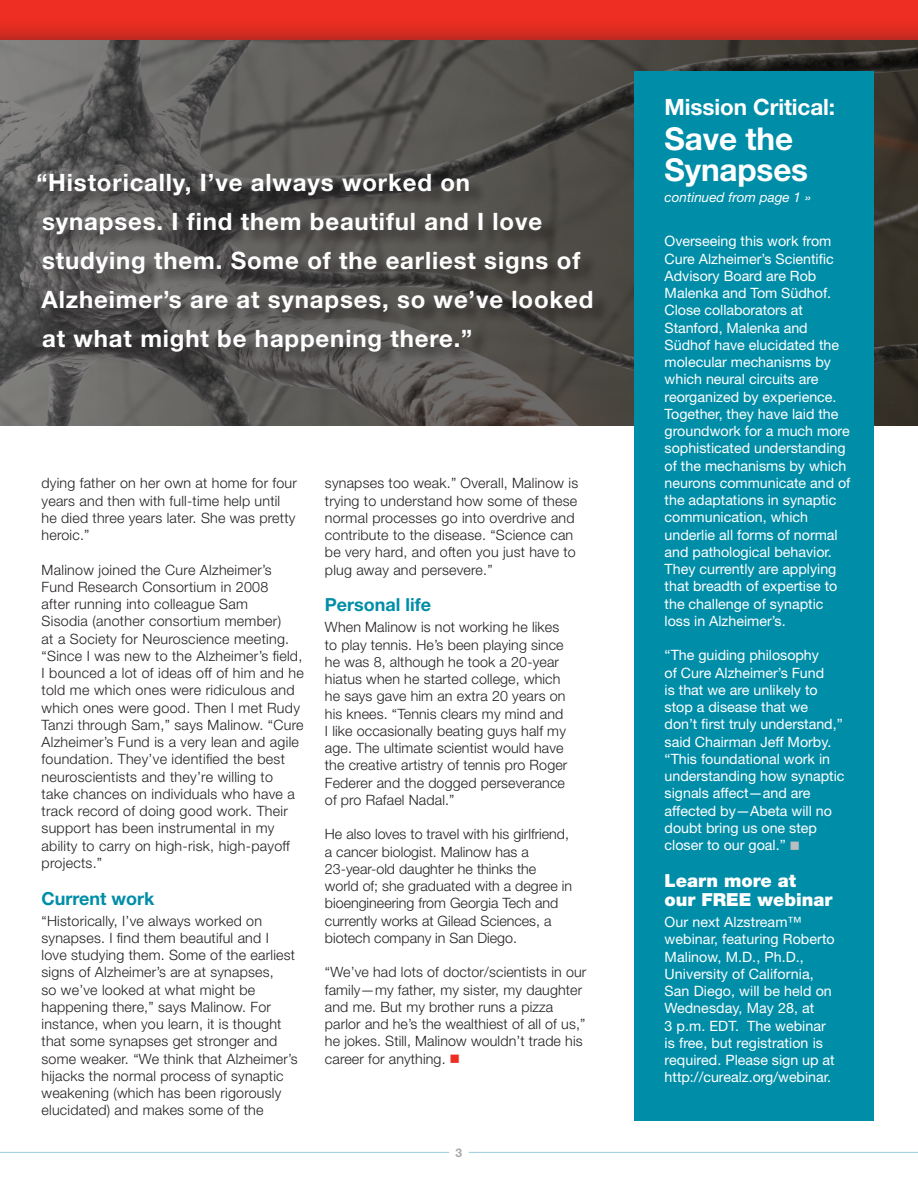
<style>
.page{position:relative;width:918px;height:1188px;background:#fff}
.page>*{position:absolute;margin:0;border:0;box-sizing:border-box;transform-origin:0 0}
.Story_Title{font:700 31.5px/31.2px "Helvetica Neue LT Std";letter-spacing:-.005em;color:#fff}
.Pull_quote{font:700 24px/39px "Helvetica Neue LT Std";letter-spacing:.035em;color:#fff}
.Story_Title-2{font:700 22.5px "Helvetica Neue LT Std";letter-spacing:-.005em;color:#fff}
.Subhead_1{font:900 18px/19.5px "Helvetica Neue LT Std";color:#fff}
.Subhead_1-2{font:700 18px "Helvetica Neue LT Std";color:#008da8}
.Body_Text{font:300 14.25px/17.2px "Helvetica Neue LT Std";letter-spacing:.015em;color:#231f20}
.Body_Text-2{font:14.25px/17.2px "Helvetica Neue LT Std";color:#fff}
.Head{font:italic 13.5px "Helvetica Neue LT Std";color:#fff}
.Page_numbers{font:700 12px "Helvetica Neue LT Std";color:#a8a9ad}
.s1{color:#ee2e22}
.s2{color:#bcbdc0}
</style>
<div class="page">
<svg style="left:0;top:0;width:918px;height:60px;background:#e32c21"></svg>
<svg style="left:0;top:40px;width:918px;height:386px;background:#54534f"></svg>
<div style="left:634px;top:72px;width:240px;height:1049px;background:#008da8"></div>
<hr style="left:0;top:1152px;width:449px;height:1px;background:#a2d1e0">
<hr style="left:469px;top:1152px;width:449px;height:1px;background:#a2d1e0">
<div style="left:40px;top:175px;width:570px;height:194px;background:#231f20;opacity:.75"></div>
<p class="Pull_quote" style="left:36px;top:162px;width:559px">“Historically, I’ve always worked on synapses. I find them beautiful and I love studying them. Some of the earliest signs of Alzheimer’s are at synapses, so we’ve looked at what might be happening there.”</p>
<p class="Body_Text" style="left:42px;top:475px;width:257px">dying father on her own at home for four years and then with full-time help until he died three years later. She was pretty heroic.”</p>
<p class="Body_Text" style="left:42px;top:561px;width:264px">Malinow joined the Cure Alzheimer’s Fund Research Consortium in 2008<br>after running into colleague Sam<br>Sisodia (another consortium member)<br>at a Society for Neuroscience meeting. “Since I was new to the Alzheimer’s field, I bounced a lot of ideas off of him and he told me which ones were ridiculous and which ones were good. Then I met Rudy Tanzi through Sam,” says Malinow. “Cure Alzheimer’s Fund is a very lean and agile foundation. They’ve identified the best neuroscientists and they’re willing to<br>take chances on individuals who have a track record of doing good work. Their support has been instrumental in my ability to carry on high-risk, high-payoff projects.”</p>
<p class="Subhead_1-2" style="left:42px;top:887px;width:115px">Current work</p>
<p class="Body_Text" style="left:42px;top:912px;width:257px">“Historically, I’ve always worked on synapses. I find them beautiful and I love studying them. Some of the earliest signs of Alzheimer’s are at synapses,<br>so we’ve looked at what might be happening there,” says Malinow. For instance, when you learn, it is thought that some synapses get stronger and some weaker. “We think that Alzheimer’s hijacks the normal process of synaptic weakening (which has been rigorously elucidated) and makes some of the</p>
<p class="Body_Text" style="left:325px;top:475px;width:255px">synapses too weak.” Overall, Malinow is trying to understand how some of these normal processes go into overdrive and contribute to the disease. “Science can be very hard, and often you just have to plug away and persevere.”</p>
<p class="Subhead_1-2" style="left:325px;top:594px;width:108px">Personal life</p>
<p class="Body_Text" style="left:325px;top:618px;width:244px">When Malinow is not working he likes to play tennis. He’s been playing since he was 8, although he took a 20-year hiatus when he started college, which he says gave him an extra 20 years on his knees. “Tennis clears my mind and I like occasionally beating guys half my age. The ultimate scientist would have the creative artistry of tennis pro Roger Federer and the dogged perseverance of pro Rafael Nadal.”</p>
<p class="Body_Text" style="left:325px;top:825px;width:249px">He also loves to travel with his girlfriend, a cancer biologist. Malinow has a 23-year-old daughter he thinks the world of; she graduated with a degree in bioengineering from Georgia Tech and currently works at Gilead Sciences, a biotech company in San Diego.</p>
<p class="Body_Text" style="left:325px;top:963px;width:263px">“We’ve had lots of doctor/scientists in our family—my father, my sister, my daughter and me. But my brother runs a pizza parlor and he’s the wealthiest of all of us,” he jokes. Still, Malinow wouldn’t trade his career for anything. <span class="s1">■</span></p>
<p class="Page_numbers" style="left:456px;top:1145px;width:8px">3</p>
<p class="Story_Title-2" style="left:665px;top:93px;width:172px">Mission Critical:</p>
<p class="Story_Title" style="left:665px;top:122px;width:145px">Save the<br>Synapses</p>
<p class="Head" style="left:665px;top:189px;width:148px">continued from page 1 »</p>
<p class="Body_Text-2" style="left:665px;top:233px;width:187px">Overseeing this work from<br>Cure Alzheimer’s Scientific<br>Advisory Board are Rob<br>Malenka and Tom Südhof.<br>Close collaborators at<br>Stanford, Malenka and<br>Südhof have elucidated the molecular mechanisms by which neural circuits are reorganized by experience.<br>Together, they have laid the groundwork for a much more sophisticated understanding of the mechanisms by which neurons communicate and of the adaptations in synaptic communication, which underlie all forms of normal and pathological behavior.<br>They currently are applying that breadth of expertise to the challenge of synaptic loss in Alzheimer’s.</p>
<p class="Body_Text-2" style="left:665px;top:647px;width:182px">“The guiding philosophy<br>of Cure Alzheimer’s Fund<br>is that we are unlikely to stop a disease that we<br>don’t first truly understand,” said Chairman Jeff Morby. “This foundational work in understanding how synaptic signals affect—and are affected by—Abeta will no doubt bring us one step closer to our goal.” <span class="s2">■</span></p>
<p class="Subhead_1" style="left:665px;top:871px;width:170px">Learn more at<br>our FREE webinar</p>
<p class="Body_Text-2" style="left:665px;top:913px;width:172px">Our next Alzstream™ webinar, featuring Roberto<br>Malinow, M.D., Ph.D.,<br>University of California,<br>San Diego, will be held on<br>Wednesday, May 28, at<br>3 p.m. EDT. The webinar is free, but registration is required. Please sign up at http://curealz.org/webinar.</p>
</div>
